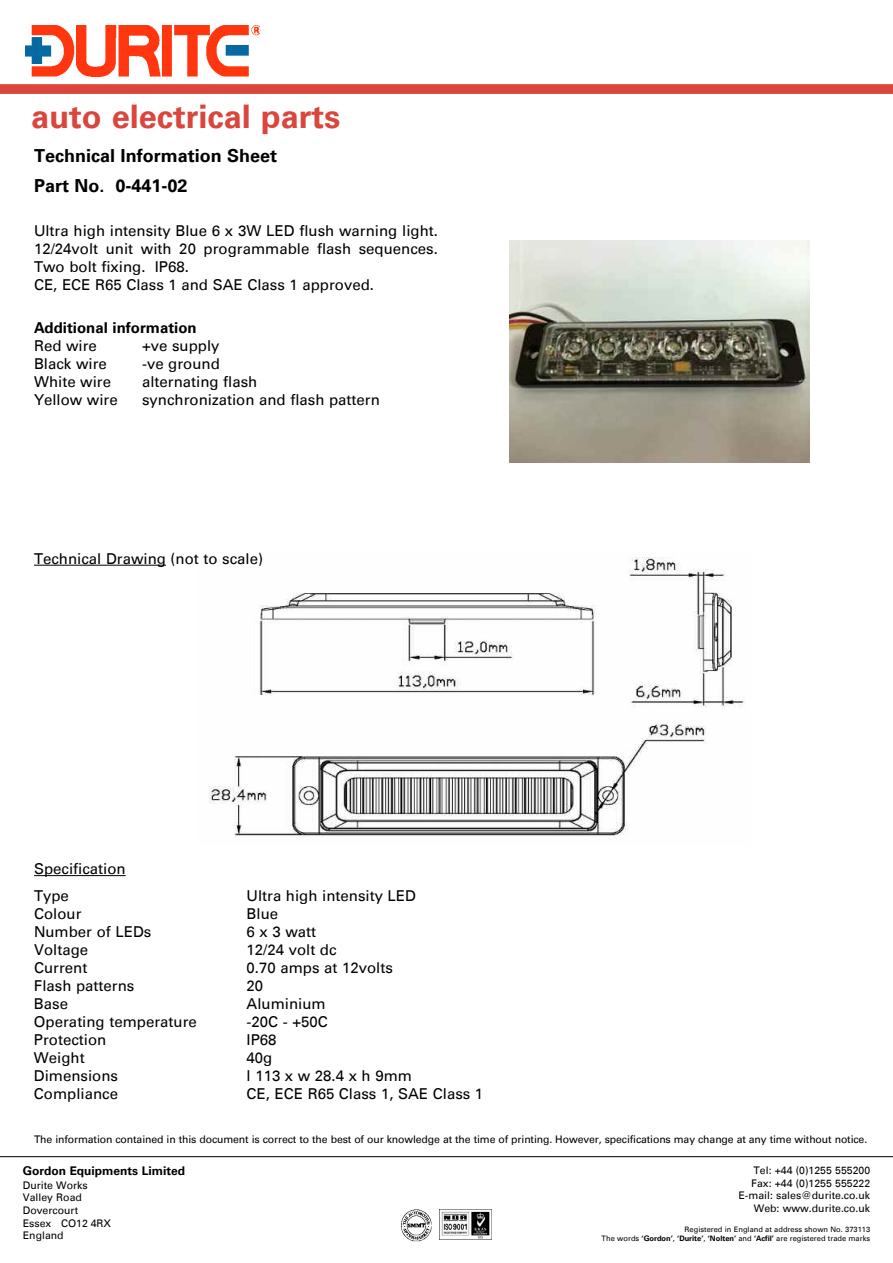
<style>
.page{position:relative;width:893px;height:1263px;background:#fff}
.page>*{position:absolute;margin:0;border:0;box-sizing:border-box;transform-origin:0 0}
.t1{font:700 32.55px "Univers Com 65";color:#da453c}
.t2{font:700 18px/29.7px "Univers Com 65";color:#000}
.t3{font:15px/18px "Univers Com 55 Roman";color:#000}
.t4{font:700 15px "Univers Com 65";color:#000}
.t5{font:700 12px "Univers Com 65";color:#000}
.t6{font:10.5px/12.6px "Univers Com 55 Roman";letter-spacing:-.01em;color:#000}
.t7{font:7.5px/9px "Univers Com 55 Roman";color:#000;text-align:right}
.s1{font-family:"Univers Com 65";font-weight:700}
</style>
<div class="page">
<div style="left:0;top:84px;width:893px;height:10px;background:#da453c"></div>
<img style="left:401px;top:1209px;width:31px;height:33px">
<img style="left:439px;top:1209px;width:53px;height:30px">
<img style="left:26px;top:26px;width:234px;height:50px">
<hr style="left:0;top:1156px;width:893px;height:1px;background:#000">
<img style="left:510px;top:241px;width:299px;height:221px">
<img style="left:209px;top:557px;width:535px;height:282px">
<hr style="left:34px;top:875px;width:92px;height:1px;background:#000">
<hr style="left:34px;top:565px;width:132px;height:1px;background:#000">
<h1 class="t1" style="left:31px;top:105px;width:311px">auto electrical parts</h1>
<p class="t2" style="left:34px;top:143px;width:245px">Technical Information Sheet<br>Part No. 0-441-02</p>
<p class="t3" style="left:34px;top:224px;width:405px">Ultra high intensity Blue 6 x 3W LED flush warning light.<br>12/24volt unit with 20 programmable flash sequences.<br>Two bolt fixing. IP68.<br>CE, ECE R65 Class 1 and SAE Class 1 approved.</p>
<p class="t4" style="left:34px;top:323px;width:164px">Additional information</p>
<p class="t3" style="left:34px;top:339px;width:64px">Red wire</p>
<p class="t3" style="left:142px;top:339px;width:79px">+ve supply</p>
<p class="t3" style="left:34px;top:357px;width:74px">Black wire</p>
<p class="t3" style="left:142px;top:357px;width:79px">-ve ground</p>
<p class="t3" style="left:34px;top:375px;width:79px">White wire</p>
<p class="t3" style="left:142px;top:375px;width:117px">alternating flash</p>
<p class="t3" style="left:34px;top:393px;width:85px">Yellow wire</p>
<p class="t3" style="left:142px;top:393px;width:239px">synchronization and flash pattern</p>
<p class="t3" style="left:34px;top:551px;width:231px">Technical Drawing (not to scale)</p>
<p class="t3" style="left:34px;top:857px;width:93px;line-height:27px">Specification<br>Type</p>
<p class="t3" style="left:247px;top:889px;width:171px">Ultra high intensity LED</p>
<p class="t3" style="left:34px;top:907px;width:49px">Colour</p>
<p class="t3" style="left:247px;top:907px;width:33px">Blue</p>
<p class="t3" style="left:34px;top:925px;width:119px">Number of LEDs</p>
<p class="t3" style="left:247px;top:925px;width:71px">6 x 3 watt</p>
<p class="t3" style="left:34px;top:943px;width:56px">Voltage</p>
<p class="t3" style="left:247px;top:943px;width:92px">12/24 volt dc</p>
<p class="t3" style="left:34px;top:961px;width:55px">Current</p>
<p class="t3" style="left:247px;top:961px;width:148px">0.70 amps at 12volts</p>
<p class="t3" style="left:34px;top:979px;width:102px">Flash patterns</p>
<p class="t3" style="left:247px;top:979px;width:18px">20</p>
<p class="t3" style="left:34px;top:997px;width:36px">Base</p>
<p class="t3" style="left:247px;top:997px;width:81px">Aluminium</p>
<p class="t3" style="left:34px;top:1015px;width:164px">Operating temperature</p>
<p class="t3" style="left:247px;top:1015px;width:83px">-20C - +50C</p>
<p class="t3" style="left:34px;top:1033px;width:74px">Protection</p>
<p class="t3" style="left:247px;top:1033px;width:32px">IP68</p>
<p class="t3" style="left:34px;top:1051px;width:52px">Weight</p>
<p class="t3" style="left:247px;top:1051px;width:27px">40g</p>
<p class="t3" style="left:34px;top:1069px;width:86px">Dimensions</p>
<p class="t3" style="left:247px;top:1069px;width:167px">l 113 x w 28.4 x h 9mm</p>
<p class="t3" style="left:34px;top:1087px;width:86px">Compliance</p>
<p class="t3" style="left:247px;top:1087px;width:238px">CE, ECE R65 Class 1, SAE Class 1</p>
<p class="t6" style="left:34px;top:1134px;width:835px">The information contained in this document is correct to the best of our knowledge at the time of printing. However, specifications may change at any time without notice.</p>
<p class="t5" style="left:23px;top:1167px;width:164px">Gordon Equipments Limited</p>
<p class="t6" style="left:23px;top:1180px;width:90px">Durite Works<br>Valley Road<br>Dovercourt<br>Essex CO12 4RX<br>England</p>
<p class="t6" style="left:738px;top:1165px;width:133px;text-align:right">Tel: +44 (0)1255 555200<br>Fax: +44 (0)1255 555222<br>E-mail: sales@durite.co.uk<br>Web: www.durite.co.uk</p>
<p class="t7" style="left:602px;top:1225px;width:270px">Registered in England at address shown No. 373113<br>The words <span class="s1">‘Gordon’</span>, <span class="s1">‘Durite’</span>, <span class="s1">‘Nolten’</span> and <span class="s1">‘Acfil’</span> are registered trade marks</p>
</div>
